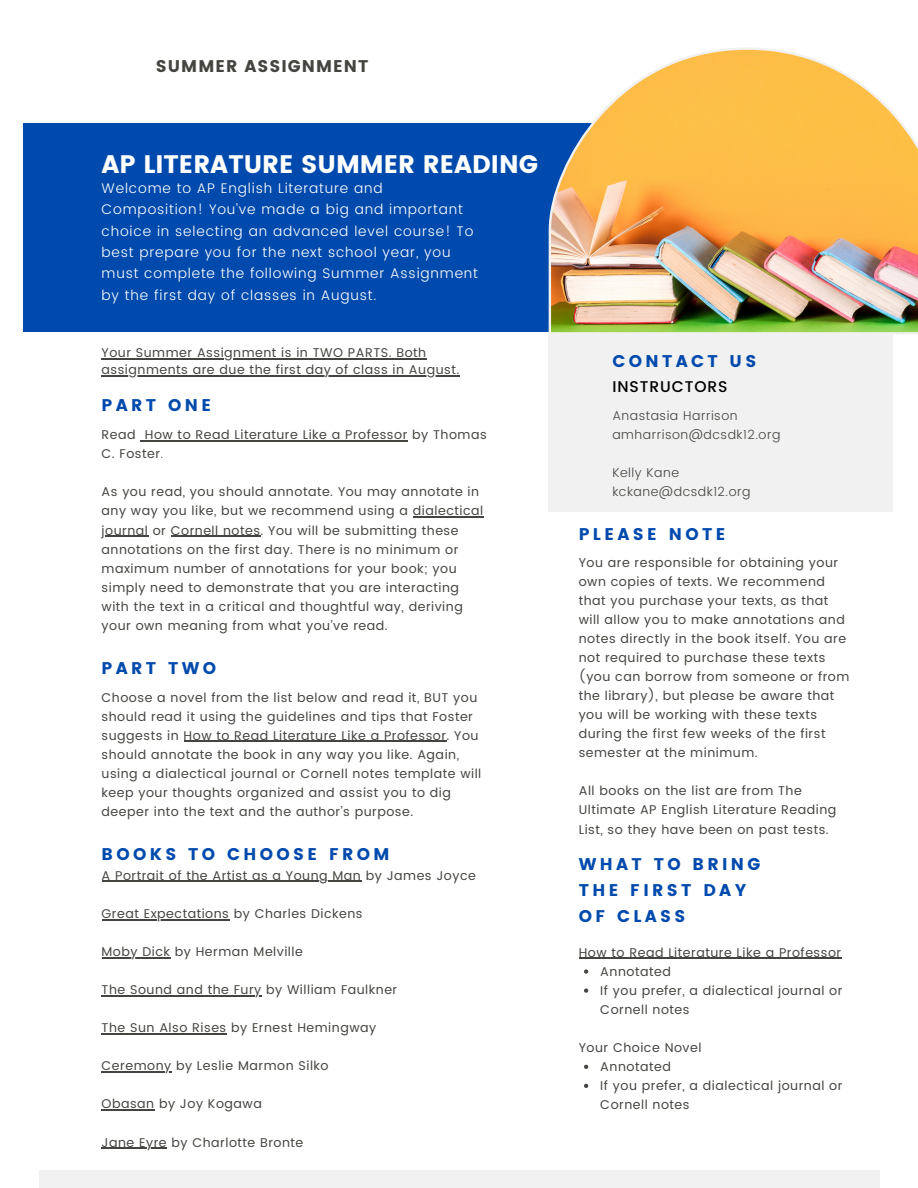
<style>
.page{position:relative;width:918px;height:1188px;background:#fff}
.page>*{position:absolute;margin:0;border:0;box-sizing:border-box;transform-origin:0 0}
.t1{font:25.35px "Poppins";color:#fff}
.t2{font:16.95px "Poppins";letter-spacing:.2em;color:#004aad}
.t3{font:16.95px "Poppins";letter-spacing:.06em;color:#444440}
.t4{font:500 15.45px "Poppins";letter-spacing:.06em;color:#000}
.t5{font:300 13.95px/21.3px "Poppins";letter-spacing:.06em;color:#fff}
.t6{font:12.75px/19px "Poppins";letter-spacing:.04em;color:#444440}
.t7{font:300 12.75px "Poppins";letter-spacing:.04em;color:#444440}
.s1{font-weight:300}
</style>
<div class="page">
<div style="left:23px;top:124px;width:875px;height:208px;background:#004aad"></div>
<div style="left:549px;top:334px;width:344px;height:178px;background:#f1f1f1"></div>
<img style="left:549px;top:48px;width:369px;height:286px">
<hr style="left:102px;top:358px;width:325px;height:1px;background:#444440">
<hr style="left:102px;top:375px;width:358px;height:1px;background:#444440">
<hr style="left:184px;top:741px;width:263px;height:1px;background:#444440">
<hr style="left:145px;top:440px;width:263px;height:1px;background:#444440">
<hr style="left:413px;top:517px;width:71px;height:1px;background:#444440">
<hr style="left:102px;top:536px;width:46px;height:1px;background:#444440">
<hr style="left:171px;top:536px;width:90px;height:1px;background:#444440">
<hr style="left:102px;top:881px;width:259px;height:1px;background:#444440">
<hr style="left:102px;top:919px;width:127px;height:1px;background:#444440">
<hr style="left:102px;top:957px;width:68px;height:1px;background:#444440">
<hr style="left:102px;top:995px;width:160px;height:1px;background:#444440">
<hr style="left:102px;top:1033px;width:125px;height:1px;background:#444440">
<hr style="left:102px;top:1071px;width:70px;height:1px;background:#444440">
<hr style="left:102px;top:1110px;width:53px;height:1px;background:#444440">
<hr style="left:102px;top:1148px;width:65px;height:1px;background:#444440">
<div style="left:39px;top:1170px;width:840px;height:18px;background:#f1f1f1"></div>
<svg style="left:584px;top:969px;width:4px;height:5px"></svg>
<svg style="left:584px;top:989px;width:4px;height:4px"></svg>
<svg style="left:584px;top:1065px;width:4px;height:4px"></svg>
<svg style="left:584px;top:1084px;width:4px;height:4px"></svg>
<hr style="left:579px;top:958px;width:263px;height:1px;background:#444440">
<p class="t3" style="left:156px;top:57px;width:214px">SUMMER ASSIGNMENT</p>
<p class="t1" style="left:102px;top:149px;width:438px">AP LITERATURE SUMMER READING</p>
<p class="t5" style="left:102px;top:178px;width:378px">Welcome to AP English Literature and Composition! You’ve made a big and important choice in selecting an advanced level course! To best prepare you for the next school year, you must complete the following Summer Assignment by the first day of classes in August.</p>
<p class="t6" style="left:102px;top:344px;width:359px;line-height:17px">Your Summer Assignment is in TWO PARTS. Both assignments are due the first day of class in August.</p>
<p class="t2" style="left:102px;top:396px;width:111px">PART ONE</p>
<p class="t6" style="left:102px;top:425px;width:387px">Read How to Read Literature Like a Professor by Thomas<br>C. Foster<span class="s1">.</span></p>
<p class="t6" style="left:102px;top:483px;width:383px">As you read, you should annotate. You may annotate in any way you like, but we recommend using a dialectical journal or Cornell notes. You will be submitting these annotations on the first day. There is no minimum or maximum number of annotations for your book; you simply need to demonstrate that you are interacting with the text in a critical and thoughtful way, deriving your own meaning from what you’ve read.</p>
<p class="t2" style="left:102px;top:658px;width:116px">PART TWO</p>
<p class="t6" style="left:102px;top:688px;width:381px">Choose a novel from the list below and read it, BUT you should read it using the guidelines and tips that Foster suggests in How to Read Literature Like a Professor. You should annotate the book in any way you like. Again, using a dialectical journal or Cornell notes template will keep your thoughts organized and assist you to dig deeper into the text and the author’s purpose.</p>
<p class="t2" style="left:102px;top:845px;width:289px">BOOKS TO CHOOSE FROM</p>
<p class="t6" style="left:102px;top:866px;width:376px">A Portrait of the Artist as a Young Man by James Joyce</p>
<p class="t6" style="left:102px;top:904px;width:263px">Great Expectations by Charles Dickens</p>
<p class="t6" style="left:102px;top:942px;width:203px">Moby Dick by Herman Melville</p>
<p class="t6" style="left:102px;top:980px;width:297px">The Sound and the Fury by William Faulkner</p>
<p class="t6" style="left:102px;top:1018px;width:276px">The Sun Also Rises by Ernest Hemingway</p>
<p class="t6" style="left:102px;top:1056px;width:229px">Ceremony by Leslie Marmon Silko</p>
<p class="t6" style="left:102px;top:1095px;width:162px">Obasan by Joy Kogawa</p>
<p class="t6" style="left:102px;top:1133px;width:203px">Jane Eyre by Charlotte Bronte</p>
<p class="t2" style="left:612px;top:351px;width:145px">CONTACT US</p>
<p class="t4" style="left:612px;top:377px;width:117px">INSTRUCTORS</p>
<p class="t7" style="left:612px;top:408px;width:127px">Anastasia Harrison</p>
<p class="t7" style="left:612px;top:427px;width:170px">amharrison@dcsdk12.org</p>
<p class="t7" style="left:612px;top:465px;width:68px">Kelly Kane</p>
<p class="t7" style="left:612px;top:484px;width:140px">kckane@dcsdk12.org</p>
<p class="t2" style="left:579px;top:525px;width:148px">PLEASE NOTE</p>
<p class="t6" style="left:579px;top:553px;width:272px">You are responsible for obtaining your own copies of texts. We recommend that you purchase your texts, as that will allow you to make annotations and notes directly in the book itself. You are not required to purchase these texts (you can borrow from someone or from the library), but please be aware that you will be working with these texts during the first few weeks of the first semester at the minimum.</p>
<p class="t6" style="left:579px;top:781px;width:259px">All books on the list are from The<br>Ultimate AP English Literature Reading<br>List, so they have been on past tests.</p>
<p class="t2" style="left:579px;top:855px;width:183px">WHAT TO BRING</p>
<p class="t2" style="left:579px;top:880px;width:169px">THE FIRST DAY</p>
<p class="t2" style="left:579px;top:906px;width:108px">OF CLASS</p>
<p class="t6" style="left:579px;top:943px;width:264px">How to Read Literature Like a Professor</p>
<p class="t6" style="left:600px;top:962px;width:72px">Annotated</p>
<p class="t6" style="left:600px;top:981px;width:244px">If you prefer, a dialectical journal or<br>Cornell notes</p>
<p class="t6" style="left:579px;top:1038px;width:124px">Your Choice Novel</p>
<p class="t6" style="left:600px;top:1057px;width:72px">Annotated</p>
<p class="t6" style="left:600px;top:1076px;width:244px">If you prefer, a dialectical journal or<br>Cornell notes</p>
</div>
